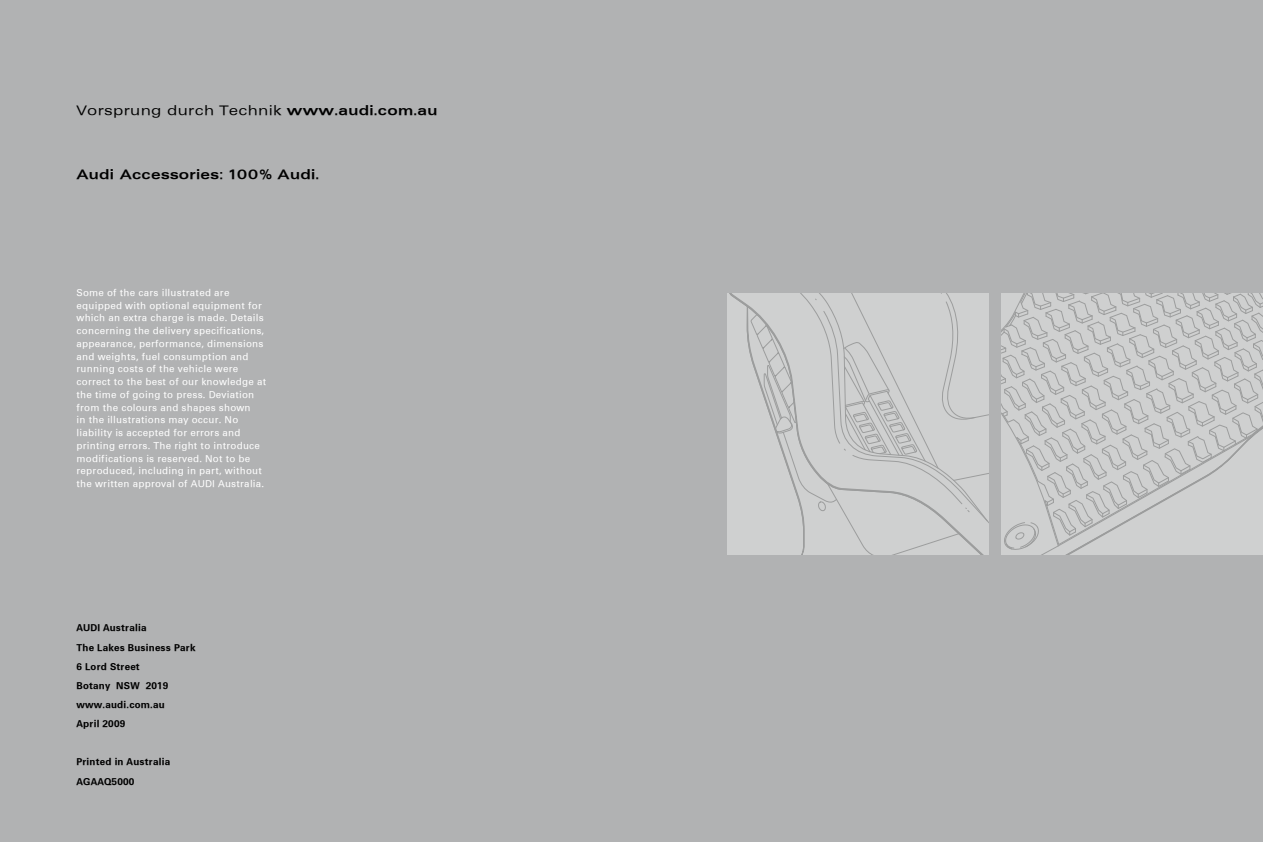
<style>
.page{position:relative;width:1263px;height:842px;background:#b1b2b3}
.page>*{position:absolute;margin:0;border:0;box-sizing:border-box;transform-origin:0 0}
.t1{font:13.5px "Audi Sans Ext Roman";letter-spacing:.02em;color:#000}
.t2{font:700 13.5px "Audi Sans Ext";letter-spacing:.02em;color:#000}
.t3{font:9.75px/12.8px "Audi Sans Roman";letter-spacing:.02em;color:#fff}
.t4{font:700 9.75px/19.2px "Audi Sans";letter-spacing:.02em;color:#000}
.s1{font-family:"Audi Sans Ext";font-weight:700}
</style>
<div class="page">
<div style="left:728px;top:293px;width:261px;height:262px;background:#cfd0d0"></div>
<svg style="left:746px;top:305px;width:243px;height:250px;background:#cacbcb"></svg>
<svg style="left:1001px;top:293px;width:262px;height:43px"></svg>
<svg style="left:1001px;top:336px;width:262px;height:219px;background:#c8c9c9"></svg>
<h1 class="t1" style="left:77px;top:102px;width:362px">Vorsprung durch Technik <span class="s1">www.audi.com.au</span></h1>
<h1 class="t2" style="left:77px;top:166px;width:244px">Audi Accessories: 100% Audi.</h1>
<p class="t3" style="left:77px;top:286px;width:191px">Some of the cars illustrated are equipped with optional equipment for which an extra charge is made. Details concerning the delivery specifications, appearance, performance, dimensions and weights, fuel consumption and running costs of the vehicle were correct to the best of our knowledge at the time of going to press. Deviation from the colours and shapes shown<br>in the illustrations may occur. No liability is accepted for errors and printing errors. The right to introduce modifications is reserved. Not to be reproduced, including in part, without the written approval of AUDI Australia.</p>
<p class="t4" style="left:77px;top:618px;width:121px">AUDI Australia<br>The Lakes Business Park<br>6 Lord Street<br>Botany NSW 2019 www.audi.com.au<br>April 2009</p>
<p class="t4" style="left:77px;top:752px;width:95px">Printed in Australia<br>AGAAQ5000</p>
</div>
